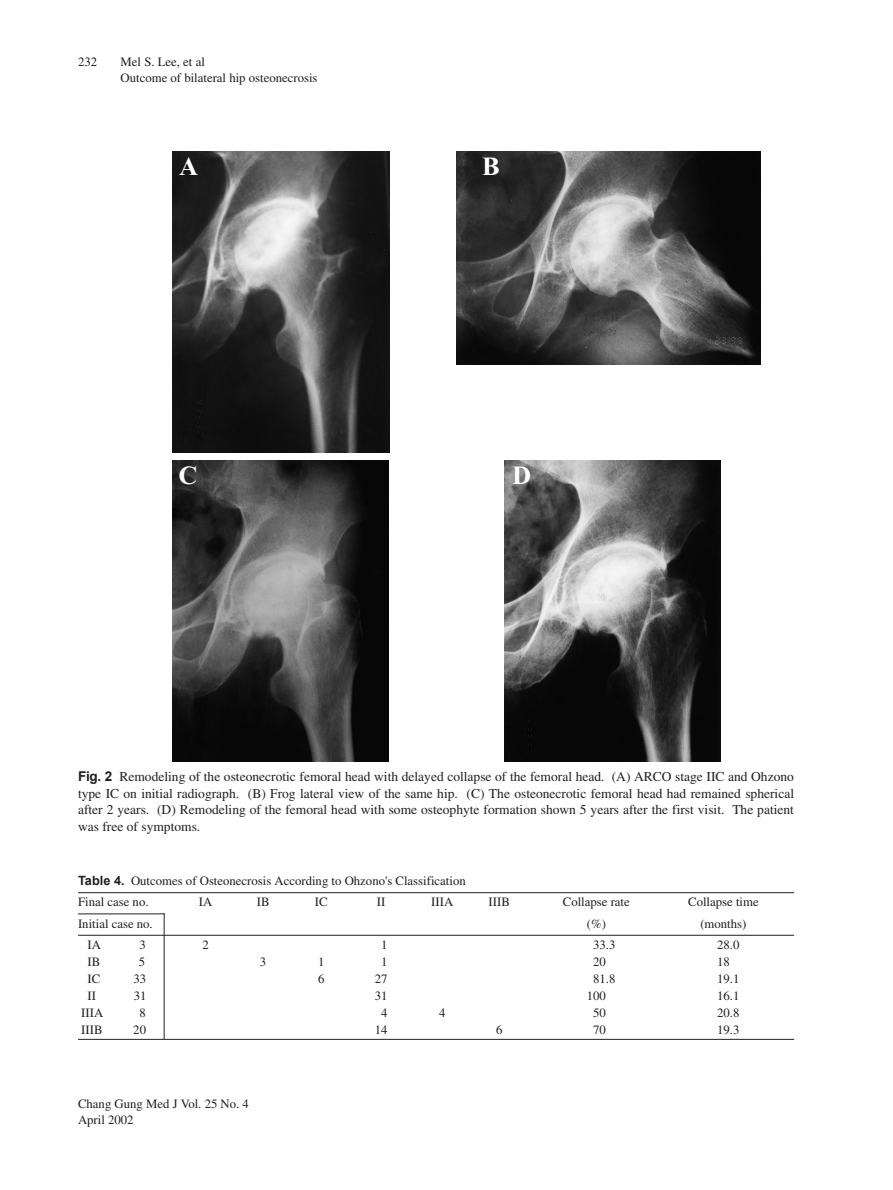
<style>
.page{position:relative;width:893px;height:1190px;background:#fff}
.page>*{position:absolute;margin:0;border:0;box-sizing:border-box;transform-origin:0 0}
.t1{font:700 26.25px "Times New Roman";color:#fff}
.t2{font:13.5px/16.5px "Times";color:#231f20;text-align:justify}
.t3{font:12.75px/16.5px "Times";color:#231f20}
.s1{font-family:"Arial";font-weight:700}
</style>
<div class="page">
<img style="left:173px;top:151px;width:216px;height:302px">
<img style="left:456px;top:151px;width:304px;height:214px">
<img style="left:173px;top:460px;width:216px;height:301px">
<img style="left:504px;top:460px;width:216px;height:301px">
<hr style="left:78px;top:892px;width:716px;height:1px;background:#231f20">
<hr style="left:78px;top:913px;width:86px;height:1px;background:#231f20">
<hr style="left:78px;top:935px;width:716px;height:1px;background:#231f20">
<hr style="left:78px;top:1039px;width:716px;height:1px;background:#231f20">
<hr style="left:164px;top:913px;width:1px;height:126px;background:#231f20">
<p class="t3" style="left:78px;top:54px;width:21px">232</p>
<p class="t3" style="left:121px;top:54px;width:198px">Mel S. Lee, et al<br>Outcome of bilateral hip osteonecrosis</p>
<h1 class="t1" style="left:179px;top:157px;width:20px">A</h1>
<h1 class="t1" style="left:482px;top:157px;width:19px">B</h1>
<h1 class="t1" style="left:178px;top:466px;width:20px">C</h1>
<h1 class="t1" style="left:512px;top:466px;width:20px">D</h1>
<p class="t2" style="left:78px;top:769px;width:717px"><span class="s1">Fig. 2</span> Remodeling of the osteonecrotic femoral head with delayed collapse of the femoral head. (A) ARCO stage IIC and Ohzono type IC on initial radiograph. (B) Frog lateral view of the same hip. (C) The osteonecrotic femoral head had remained spherical after 2 years. (D) Remodeling of the femoral head with some osteophyte formation shown 5 years after the first visit. The patient was free of symptoms.</p>
<p class="t3" style="left:78px;top:871px;width:389px;line-height:21.3px"><span class="s1">Table 4.</span> Outcomes of Osteonecrosis According to Ohzono's Classification<br>Final case no.</p>
<p class="t3" style="left:199px;top:895px;width:15px">IA</p>
<p class="t3" style="left:257px;top:895px;width:14px">IB</p>
<p class="t3" style="left:315px;top:895px;width:14px">IC</p>
<p class="t3" style="left:377px;top:895px;width:10px">II</p>
<p class="t3" style="left:431px;top:895px;width:23px">IIIA</p>
<p class="t3" style="left:488px;top:895px;width:23px">IIIB</p>
<p class="t3" style="left:563px;top:895px;width:68px">Collapse rate</p>
<p class="t3" style="left:688px;top:895px;width:72px">Collapse time</p>
<p class="t3" style="left:78px;top:916px;width:76px">Initial case no.</p>
<p class="t3" style="left:586px;top:916px;width:21px">(%)</p>
<p class="t3" style="left:700px;top:916px;width:48px">(months)</p>
<p class="t3" style="left:88px;top:937px;width:15px">IA</p>
<p class="t3" style="left:139px;top:937px;width:8px">3</p>
<p class="t3" style="left:202px;top:937px;width:8px">2</p>
<p class="t3" style="left:381px;top:937px;width:8px">1</p>
<p class="t3" style="left:593px;top:937px;width:24px">33.3</p>
<p class="t3" style="left:717px;top:937px;width:24px">28.0</p>
<p class="t3" style="left:88px;top:954px;width:14px">IB</p>
<p class="t3" style="left:139px;top:954px;width:8px">5</p>
<p class="t3" style="left:260px;top:954px;width:8px">3</p>
<p class="t3" style="left:318px;top:954px;width:8px">1</p>
<p class="t3" style="left:381px;top:954px;width:8px">1</p>
<p class="t3" style="left:593px;top:954px;width:14px">20</p>
<p class="t3" style="left:717px;top:954px;width:14px">18</p>
<p class="t3" style="left:88px;top:971px;width:14px">IC</p>
<p class="t3" style="left:133px;top:971px;width:14px">33</p>
<p class="t3" style="left:318px;top:971px;width:8px">6</p>
<p class="t3" style="left:375px;top:971px;width:14px">27</p>
<p class="t3" style="left:593px;top:971px;width:24px">81.8</p>
<p class="t3" style="left:717px;top:971px;width:24px">19.1</p>
<p class="t3" style="left:88px;top:988px;width:10px">II</p>
<p class="t3" style="left:134px;top:988px;width:14px">31</p>
<p class="t3" style="left:375px;top:988px;width:14px">31</p>
<p class="t3" style="left:586px;top:988px;width:21px">100</p>
<p class="t3" style="left:717px;top:988px;width:24px">16.1</p>
<p class="t3" style="left:81px;top:1005px;width:23px">IIIA</p>
<p class="t3" style="left:139px;top:1005px;width:8px">8</p>
<p class="t3" style="left:381px;top:1005px;width:8px">4</p>
<p class="t3" style="left:439px;top:1005px;width:8px">4</p>
<p class="t3" style="left:593px;top:1005px;width:14px">50</p>
<p class="t3" style="left:717px;top:1005px;width:24px">20.8</p>
<p class="t3" style="left:81px;top:1022px;width:23px">IIIB</p>
<p class="t3" style="left:133px;top:1022px;width:14px">20</p>
<p class="t3" style="left:375px;top:1022px;width:14px">14</p>
<p class="t3" style="left:496px;top:1022px;width:8px">6</p>
<p class="t3" style="left:593px;top:1022px;width:14px">70</p>
<p class="t3" style="left:717px;top:1022px;width:24px">19.3</p>
<p class="t3" style="left:78px;top:1096px;width:172px">Chang Gung Med J Vol. 25 No. 4<br>April 2002</p>
</div>
